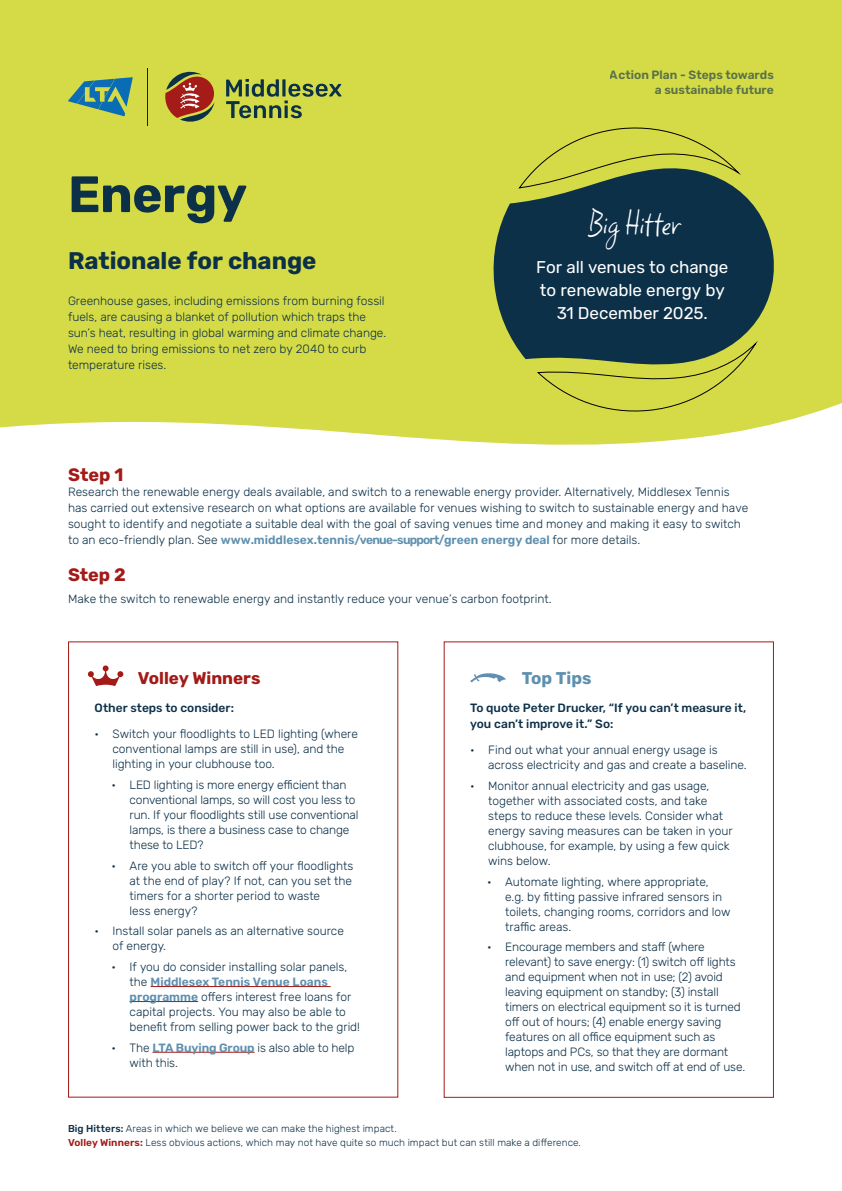
<style>
.page{position:relative;width:842px;height:1191px;background:#fff}
.page>*{position:absolute;margin:0;border:0;box-sizing:border-box;transform-origin:0 0}
.t1{font:700 51px "Rubik";letter-spacing:-.01em;color:#0c3048}
.t2{font:39.8px "Square Peg";letter-spacing:-.01em;color:#fff}
.t3{font:700 24px "Rubik";letter-spacing:-.005em;color:#0c3048}
.SH{font:700 18px "Rubik";color:#a31a17}
.Blue_copy{font:700 18px "Rubik";color:#a31a17}
.Body{font:17px/23px "Rubik";letter-spacing:-.005em;color:#fff;text-align:center}
.SH-2{font:700 17px "Rubik";color:#a31a17}
.SH-3{font:700 17px "Rubik";color:#5f90af}
.Blue_copy-2{font:300 12px/15px "Rubik";letter-spacing:-.005em;color:#0c3048}
.Body-2{font:300 12px/16px "Rubik";letter-spacing:-.005em;color:#0c3048}
.Blue_copy-3{font:500 12px/16px "Rubik";color:#0c3048}
.t4{font:600 12px/14.4px "Rubik";color:#0c3048;text-align:right}
.Blue_copy-4{font:300 10px "Rubik";letter-spacing:.005em;color:#0c3048}
.s1{font-size:41px}
.s2{font-weight:600;color:#5f90af}
.s3{font-weight:500}
.s4{font-weight:600;color:#a31a17}
</style>
<div class="page">
<div style="left:0;top:0;width:842px;height:445px;background:#d5db47"></div>
<div style="left:518px;top:124px;width:223px;height:39px;background:#d5db47"></div>
<svg style="left:537px;top:366px;width:221px;height:48px;background:#ccd244"></svg>
<svg style="left:491px;top:163px;width:288px;height:203px;background:#375447"></svg>
<hr style="left:151px;top:986px;width:180px;height:1px;background:#a31a17">
<hr style="left:130px;top:1001px;width:68px;height:1px;background:#a31a17">
<hr style="left:153px;top:1052px;width:102px;height:1px;background:#a31a17">
<svg style="left:88px;top:665px;width:35px;height:21px"></svg>
<svg style="left:470px;top:673px;width:36px;height:9px"></svg>
<svg style="left:68px;top:77px;width:65px;height:39px;background:#6fa37d"></svg>
<hr style="left:147px;top:68px;width:1px;height:57px;background:#1d1d1c">
<svg style="left:165px;top:71px;width:52px;height:51px;background:#a96f3b"></svg>
<svg style="left:226px;top:79px;width:116px;height:39px;background:#98a847"></svg>
<h1 class="t1" style="left:68px;top:165px;width:181px">Energy</h1>
<h1 class="t3" style="left:68px;top:247px;width:250px">Rationale for change</h1>
<p class="Body-2" style="left:68px;top:293px;width:320px">Greenhouse gases, including emissions from burning fossil fuels, are causing a blanket of pollution which traps the sun’s heat, resulting in global warming and climate change.<br>We need to bring emissions to net zero by 2040 to curb temperature rises.</p>
<p class="t4" style="left:610px;top:68px;width:165px">Action Plan - Steps towards a sustainable future</p>
<h1 class="t2" style="left:589px;top:194px;width:94px">Big Hit<span class="s1">ter</span></h1>
<p class="Body" style="left:536px;top:256px;width:194px">For all venues to change to renewable energy by<br>31 December 2025.</p>
<p class="SH" style="left:68px;top:464px;width:57px">Step 1</p>
<p class="Blue_copy-2" style="left:68px;top:484px;width:682px;line-height:16px">Research the renewable energy deals available, and switch to a renewable energy provider. Alternatively, Middlesex Tennis has carried out extensive research on what options are available for venues wishing to switch to sustainable energy and have sought to identify and negotiate a suitable deal with the goal of saving venues time and money and making it easy to switch to an eco-friendly plan. See <span class="s2">www.middlesex.tennis/venue-support/green energy deal</span> for more details.</p>
<p class="Blue_copy" style="left:68px;top:564px;width:59px">Step 2</p>
<p class="Blue_copy-2" style="left:68px;top:591px;width:485px">Make the switch to renewable energy and instantly reduce your venue’s carbon footprint.</p>
<p class="SH-2" style="left:138px;top:668px;width:124px">Volley Winners</p>
<p class="Blue_copy-3" style="left:95px;top:700px;width:141px">Other steps to consider:</p>
<p class="Blue_copy-2" style="left:113px;top:727px;width:247px;text-indent:-18px">• Switch your floodlights to LED lighting (where conventional lamps are still in use), and the lighting in your clubhouse too.</p>
<p class="Blue_copy-2" style="left:130px;top:777px;width:230px;text-indent:-18px">• LED lighting is more energy efficient than conventional lamps, so will cost you less to run. If your floodlights still use conventional lamps, is there a business case to change these to LED?</p>
<p class="Blue_copy-2" style="left:130px;top:858px;width:225px;text-indent:-18px">• Are you able to switch off your floodlights at the end of play? If not, can you set the timers for a shorter period to waste<br>less energy?</p>
<p class="Blue_copy-2" style="left:113px;top:924px;width:233px;text-indent:-18px">• Install solar panels as an alternative source of energy.</p>
<p class="Blue_copy-2" style="left:130px;top:959px;width:232px;text-indent:-18px">• If you do consider installing solar panels, the <span class="s2">Middlesex Tennis Venue Loans programme</span> offers interest free loans for capital projects. You may also be able to benefit from selling power back to the grid!</p>
<p class="Blue_copy-2" style="left:130px;top:1040px;width:226px;text-indent:-18px">• The <span class="s2">LTA Buying Group</span> is also able to help with this.</p>
<p class="SH-3" style="left:522px;top:668px;width:71px">Top Tips</p>
<p class="Blue_copy-3" style="left:470px;top:700px;width:278px">To quote Peter Drucker, “If you can’t measure it, you can’t improve it.” So:</p>
<p class="Blue_copy-2" style="left:488px;top:743px;width:260px;text-indent:-18px">• Find out what your annual energy usage is across electricity and gas and create a baseline.</p>
<p class="Blue_copy-2" style="left:488px;top:778px;width:246px;text-indent:-18px">• Monitor annual electricity and gas usage, together with associated costs, and take steps to reduce these levels. Consider what energy saving measures can be taken in your clubhouse, for example, by using a few quick wins below.</p>
<p class="Blue_copy-2" style="left:505px;top:874px;width:227px;text-indent:-18px">• Automate lighting, where appropriate, e.g. by fitting passive infrared sensors in toilets, changing rooms, corridors and low traffic areas.</p>
<p class="Blue_copy-2" style="left:505px;top:940px;width:242px;text-indent:-18px">• Encourage members and staff (where relevant) to save energy: (1) switch off lights and equipment when not in use; (2) avoid leaving equipment on standby; (3) install timers on electrical equipment so it is turned off out of hours; (4) enable energy saving features on all office equipment such as laptops and PCs, so that they are dormant when not in use, and switch off at end of use.</p>
<p class="Blue_copy-4" style="left:68px;top:1123px;width:330px"><span class="s3">Big Hitters:</span> Areas in which we believe we can make the highest impact.</p>
<p class="Blue_copy-4" style="left:68px;top:1137px;width:514px"><span class="s4">Volley Winners:</span> Less obvious actions, which may not have quite so much impact but can still make a difference.</p>
</div>
